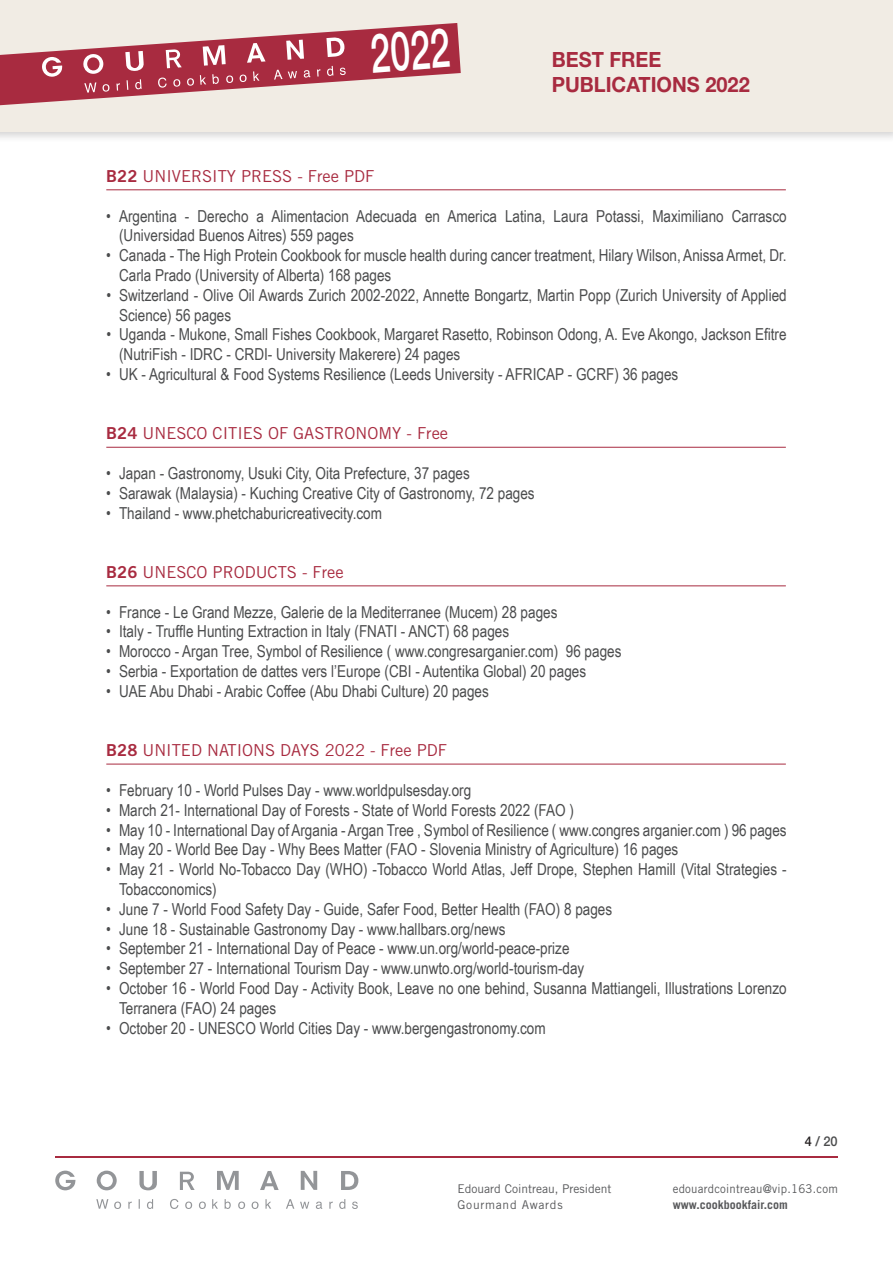
<style>
.page{position:relative;width:893px;height:1263px;background:#fff}
.page>*{position:absolute;margin:0;border:0;box-sizing:border-box;transform-origin:0 0}
.t1{font:500 54.15px "Helvetica Neue LT Std";color:#fff;scale:.66 1}
.t2{font:700 21px/25.2px "Helvetica Neue LT Std";color:#a82b40;scale:.95 1}
.t3{font:16.5px/19.8px "Arial Narrow";color:#4b4c4d}
.t4{font:16.5px "Trade Gothic LT Std";color:#a82b40}
.t5{font:500 13.5px "Helvetica Neue LT Std";color:#4b4c4d;scale:.95 1}
.t6{font:12px/15.6px "Trade Gothic LT Std";color:#57585a}
.t7{font:12px "Trade Gothic LT Std";letter-spacing:.02em;color:#57585a;scale:.95 1}
.t8{font:700 12px "Trade Gothic LT Std";color:#57585a}
.s1{font-family:"Trade Gothic LT Std Bd 2"}
.s2{color:#231f20}
</style>
<div class="page">
<div style="left:0;top:0;width:893px;height:143px;background:#231f20;opacity:.2"></div>
<div style="left:0;top:0;width:893px;height:132px;background:#f1ece4"></div>
<svg style="left:0;top:23px;width:461px;height:83px"></svg>
<hr style="left:55px;top:1157px;width:783px;height:1px;background:#a82b40">
<svg style="left:55px;top:1170px;width:303px;height:20px"></svg>
<svg style="left:96px;top:1199px;width:262px;height:10px"></svg>
<hr style="left:106px;top:189px;width:680px;height:1px;background:#a82b40">
<hr style="left:106px;top:447px;width:680px;height:1px;background:#a82b40">
<hr style="left:106px;top:585px;width:680px;height:1px;background:#a82b40">
<hr style="left:106px;top:764px;width:680px;height:1px;background:#a82b40">
<h1 class="t1" style="left:368px;top:21px;width:123px;rotate:-4deg">2022</h1>
<p class="t2" style="left:552px;top:46px;width:210px">BEST FREE<br>PUBLICATIONS 2022</p>
<p class="t4" style="left:106px;top:166px;width:270px"><span class="s1">B22</span> UNIVERSITY PRESS - Free PDF</p>
<p class="t3" style="left:119px;top:205px;width:669px;text-indent:-13px">• Argentina - Derecho a Alimentacion Adecuada en America Latina, Laura Potassi, Maximiliano Carrasco (Universidad Buenos Aitres) 559 pages</p>
<p class="t3" style="left:119px;top:245px;width:669px;text-indent:-13px">• Canada - The High Protein Cookbook for muscle health during cancer treatment, Hilary Wilson, Anissa Armet, Dr.<br>Carla Prado (University of Alberta) 168 pages</p>
<p class="t3" style="left:119px;top:284px;width:669px;text-indent:-13px">• Switzerland - Olive Oil Awards Zurich 2002-2022, Annette Bongartz, Martin Popp (Zurich University of Applied<br>Science) 56 pages</p>
<p class="t3" style="left:119px;top:324px;width:669px;text-indent:-13px">• Uganda - Mukone, Small Fishes Cookbook, Margaret Rasetto, Robinson Odong, A. Eve Akongo, Jackson Efitre (NutriFish - IDRC - CRDI- University Makerere) 24 pages</p>
<p class="t3" style="left:106px;top:364px;width:573px">• UK - Agricultural &amp; Food Systems Resilience (Leeds University - AFRICAP - GCRF) 36 pages</p>
<p class="t4" style="left:106px;top:424px;width:343px"><span class="s1">B24</span> UNESCO CITIES OF GASTRONOMY - Free</p>
<p class="t3" style="left:106px;top:463px;width:365px">• Japan - Gastronomy, Usuki City, Oita Prefecture, 37 pages</p>
<p class="t3" style="left:106px;top:482px;width:430px">• Sarawak (Malaysia) - Kuching Creative City of Gastronomy, 72 pages</p>
<p class="t3" style="left:106px;top:502px;width:277px">• Thailand - www.phetchaburicreativecity.com</p>
<p class="t4" style="left:106px;top:562px;width:239px"><span class="s1">B26</span> UNESCO PRODUCTS - Free</p>
<p class="t3" style="left:106px;top:601px;width:453px">• France - Le Grand Mezze, Galerie de la Mediterranee (Mucem) 28 pages</p>
<p class="t3" style="left:106px;top:621px;width:404px">• Italy - Truffle Hunting Extraction in Italy (FNATI - ANCT) 68 pages</p>
<p class="t3" style="left:106px;top:641px;width:517px">• Morocco - Argan Tree, Symbol of Resilience ( www.congresarganier.com) 96 pages</p>
<p class="t3" style="left:106px;top:661px;width:481px">• Serbia - Exportation de dattes vers l’Europe (CBI - Autentika Global) 20 pages</p>
<p class="t3" style="left:106px;top:680px;width:384px">• UAE Abu Dhabi - Arabic Coffee (Abu Dhabi Culture) 20 pages</p>
<p class="t4" style="left:106px;top:740px;width:342px"><span class="s1">B28</span> UNITED NATIONS DAYS 2022 - Free PDF</p>
<p class="t3" style="left:106px;top:779px;width:366px">• February 10 - World Pulses Day - www.worldpulsesday.org</p>
<p class="t3" style="left:106px;top:799px;width:469px">• March 21- International Day of Forests - State of World Forests 2022 (FAO )</p>
<p class="t3" style="left:106px;top:819px;width:682px">• May 10 - International Day of Argania - Argan Tree , Symbol of Resilience ( www.congres arganier.com ) 96 pages</p>
<p class="t3" style="left:106px;top:839px;width:574px">• May 20 - World Bee Day - Why Bees Matter (FAO - Slovenia Ministry of Agriculture) 16 pages</p>
<p class="t3" style="left:119px;top:859px;width:669px;text-indent:-13px">• May 21 - World No-Tobacco Day (WHO) -Tobacco World Atlas, Jeff Drope, Stephen Hamill (Vital Strategies -<br>Tobacconomics)</p>
<p class="t3" style="left:106px;top:898px;width:507px">• June 7 - World Food Safety Day - Guide, Safer Food, Better Health (FAO) 8 pages</p>
<p class="t3" style="left:106px;top:918px;width:401px">• June 18 - Sustainable Gastronomy Day - www.hallbars.org/news</p>
<p class="t3" style="left:106px;top:938px;width:465px">• September 21 - International Day of Peace - www.un.org/world-peace-prize</p>
<p class="t3" style="left:106px;top:958px;width:479px">• September 27 - International Tourism Day - www.unwto.org/world-tourism-day</p>
<p class="t3" style="left:119px;top:977px;width:669px;text-indent:-13px">• October 16 - World Food Day - Activity Book, Leave no one behind, Susanna Mattiangeli, Illustrations Lorenzo<br>Terranera (FAO) 24 pages</p>
<p class="t3" style="left:106px;top:1017px;width:441px">• October 20 - UNESCO World Cities Day - www.bergengastronomy.com</p>
<p class="t5" style="left:805px;top:1133px;width:36px"><span class="s2">4</span> / 20</p>
<p class="t6" style="left:458px;top:1181px;width:156px">Edouard Cointreau, President<br>Gourmand Awards</p>
<p class="t7" style="left:673px;top:1182px;width:175px">edouardcointreau@vip.163.com</p>
<p class="t8" style="left:673px;top:1197px;width:117px">www.cookbookfair.com</p>
</div>
